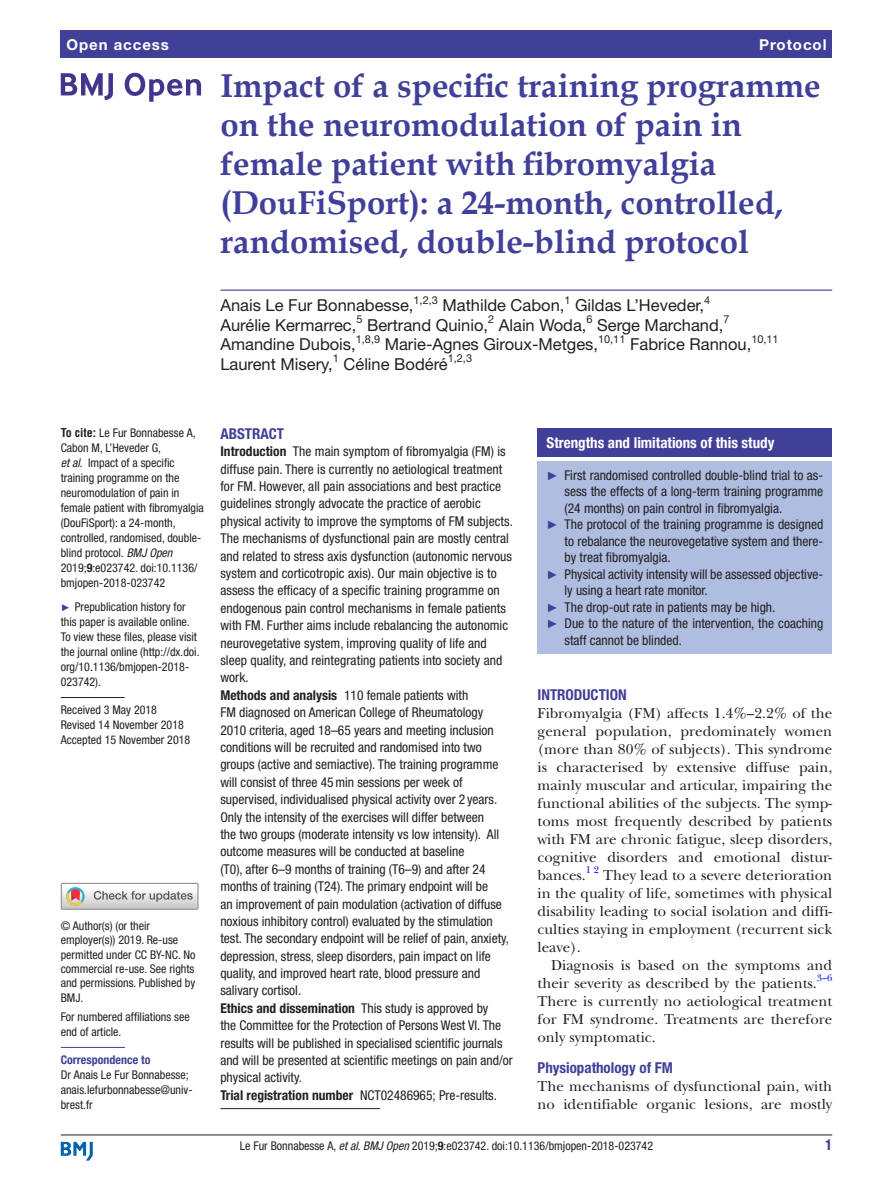
<style>
.page{position:relative;width:893px;height:1191px;background:#fff}
.page>*{position:absolute;margin:0;border:0;box-sizing:border-box;transform-origin:0 0}
.t1{font:700 33px/39px "Book Antiqua";color:#414099}
.t2{font:16.5px "Helvetica Neue LT Std";color:#231f20}
.t3{font:15px/18px "New Baskerville";color:#231f20;text-align:justify}
.t4{font:700 condensed 15px "Helvetica Neue LT Std";color:#414099}
.t5{font:700 condensed 15px "Helvetica Neue LT Std";color:#fff}
.t6{font:700 15px "Helvetica Neue LT Std";letter-spacing:.065em;color:#fff}
.t7{font:condensed 13.5px/17.4px "Helvetica Neue LT Std";color:#231f20}
.t8{font:condensed 12px/15px "Helvetica Neue LT Std";color:#231f20}
.t9{font:700 condensed 12px "Helvetica Neue LT Std";color:#414099}
.t10{font:10.95px "Helvetica Neue LT Std";color:#231f20}
.t11{font:9.9px "New Baskerville";color:#00f}
.s1{font-family:"Helvetica LT Std";font-weight:700}
.s2{font-style:italic}
.s3{font-weight:700}
.s4{font-family:"Arial";font-stretch:normal;font-size:9.75px;color:#414099}
.s5{font-family:"Arial";font-stretch:normal;font-size:12px;color:#414099}
</style>
<div class="page">
<hr style="left:61px;top:1134px;width:771px;height:1px;background:#231f20">
<svg style="left:61px;top:1141px;width:32px;height:19px"></svg>
<div style="left:61px;top:31px;width:771px;height:27px;background:#414099"></div>
<hr style="left:220px;top:289px;width:612px;height:2px;background:#414099">
<hr style="left:61px;top:697px;width:64px;height:1px;background:#231f20">
<hr style="left:61px;top:1047px;width:64px;height:1px;background:#414099">
<svg style="left:61px;top:73px;width:52px;height:27px"></svg>
<svg style="left:125px;top:73px;width:76px;height:29px"></svg>
<div style="left:61px;top:882px;width:138px;height:27px;border:1px solid #969090"></div>
<svg style="left:61px;top:883px;width:137px;height:26px"></svg>
<hr style="left:220px;top:1108px;width:160px;height:1px;background:#231f20">
<div style="left:538px;top:428px;width:294px;height:29px;background:#414099"></div>
<div style="left:538px;top:461px;width:294px;height:192px;background:#afbde1"></div>
<p class="t6" style="left:66px;top:35px;width:104px">Open access</p>
<p class="t6" style="left:759px;top:35px;width:69px">Protocol</p>
<h1 class="t1" style="left:220px;top:66px;width:602px">Impact of a specific training programme on the neuromodulation of pain in female patient with fibromyalgia (DouFiSport): a 24-month, controlled, randomised, double-blind protocol</h1>
<p class="t2" style="left:220px;top:296px;width:195px">Anais Le Fur Bonnabesse,</p>
<p class="t10" style="left:414px;top:293px;width:26px">1,2,3</p>
<p class="t2" style="left:442px;top:296px;width:123px">Mathilde Cabon,</p>
<p class="t10" style="left:564px;top:293px;width:8px">1</p>
<p class="t2" style="left:575px;top:296px;width:130px">Gildas L’Heveder,</p>
<p class="t10" style="left:704px;top:293px;width:8px">4</p>
<p class="t2" style="left:220px;top:315px;width:137px">Aurélie Kermarrec,</p>
<p class="t10" style="left:356px;top:313px;width:8px">5</p>
<p class="t2" style="left:367px;top:315px;width:123px">Bertrand Quinio,</p>
<p class="t10" style="left:488px;top:313px;width:8px">2</p>
<p class="t2" style="left:499px;top:315px;width:89px">Alain Woda,</p>
<p class="t10" style="left:586px;top:313px;width:8px">6</p>
<p class="t2" style="left:597px;top:315px;width:128px">Serge Marchand,</p>
<p class="t10" style="left:723px;top:313px;width:8px">7</p>
<p class="t2" style="left:220px;top:335px;width:137px">Amandine Dubois,</p>
<p class="t10" style="left:356px;top:332px;width:26px">1,8,9</p>
<p class="t2" style="left:385px;top:335px;width:215px">Marie-Agnes Giroux-Metges,</p>
<p class="t10" style="left:598px;top:332px;width:29px">10,11</p>
<p class="t2" style="left:630px;top:335px;width:123px">Fabrice Rannou,</p>
<p class="t10" style="left:751px;top:332px;width:29px">10,11</p>
<p class="t2" style="left:220px;top:354px;width:114px">Laurent Misery,</p>
<p class="t10" style="left:333px;top:352px;width:8px">1</p>
<p class="t2" style="left:344px;top:354px;width:106px">Céline Bodéré</p>
<p class="t10" style="left:448px;top:352px;width:26px">1,2,3</p>
<p class="t8" style="left:61px;top:425px;width:145px"><span class="s1">To cite:</span> Le Fur Bonnabesse A,<br>Cabon M, L’Heveder G,<br><span class="s2">et al</span>. Impact of a specific training programme on the neuromodulation of pain in female patient with fibromyalgia (DouFiSport): a 24-month, controlled, randomised, double&shy;blind protocol. <span class="s2">BMJ Open<br></span>2019;<span class="s3">9</span>:e023742. doi:10.1136/ bmjopen-2018-023742</p>
<p class="t8" style="left:61px;top:599px;width:140px"><span class="s4">►</span> Prepublication history for this paper is available online.<br>To view these files, please visit the journal online (http://dx.doi. org/10.1136/bmjopen-2018-<br>023742).</p>
<p class="t8" style="left:61px;top:702px;width:131px">Received 3 May 2018<br>Revised 14 November 2018<br>Accepted 15 November 2018</p>
<p class="t8" style="left:61px;top:918px;width:136px;line-height:14.4px">© Author(s) (or their employer(s)) 2019. Re-use permitted under CC BY-NC. No commercial re-use. See rights and permissions. Published by<br>BMJ.</p>
<p class="t8" style="left:61px;top:1009px;width:130px">For numbered affiliations see end of article.</p>
<p class="t9" style="left:61px;top:1052px;width:91px">Correspondence to</p>
<p class="t8" style="left:61px;top:1067px;width:133px">Dr Anais Le Fur Bonnabesse; anais.lefurbonnabesse@univ&shy;brest.fr</p>
<p class="t4" style="left:220px;top:424px;width:65px">Abstract</p>
<p class="t7" style="left:220px;top:443px;width:294px"><span class="s3">Introduction</span> The main symptom of fibromyalgia (FM) is diffuse pain. There is currently no aetiological treatment for FM. However, all pain associations and best practice guidelines strongly advocate the practice of aerobic physical activity to improve the symptoms of FM subjects.<br>The mechanisms of dysfunctional pain are mostly central and related to stress axis dysfunction (autonomic nervous system and corticotropic axis). Our main objective is to assess the efficacy of a specific training programme on endogenous pain control mechanisms in female patients with FM. Further aims include rebalancing the autonomic neurovegetative system, improving quality of life and sleep quality, and reintegrating patients into society and work.<br><span class="s3">Methods and analysis</span> 110 female patients with<br>FM diagnosed on American College of Rheumatology<br>2010 criteria, aged 18–65 years and meeting inclusion conditions will be recruited and randomised into two groups (active and semiactive). The training programme will consist of three 45min sessions per week of supervised, individualised physical activity over 2 years.<br>Only the intensity of the exercises will differ between<br>the two groups (moderate intensity vs low intensity). All outcome measures will be conducted at baseline<br>(T0), after 6–9 months of training (T6–9) and after 24 months of training (T24). The primary endpoint will be<br>an improvement of pain modulation (activation of diffuse noxious inhibitory control) evaluated by the stimulation test. The secondary endpoint will be relief of pain, anxiety, depression, stress, sleep disorders, pain impact on life quality, and improved heart rate, blood pressure and salivary cortisol.<br><span class="s3">Ethics and dissemination</span> This study is approved by<br>the Committee for the Protection of Persons West VI. The results will be published in specialised scientific journals and will be presented at scientific meetings on pain and/or physical activity.<br><span class="s3">Trial registration number</span> NCT02486965; Pre-results.</p>
<p class="t5" style="left:547px;top:433px;width:229px">Strengths and limitations of this study</p>
<p class="t7" style="left:547px;top:466px;width:278px"><span class="s5">►</span> First randomised controlled double-blind trial to as-</p>
<p class="t7" style="left:565px;top:482px;width:260px">sess the effects of a long-term training programme</p>
<p class="t7" style="left:565px;top:499px;width:219px">(24 months) on pain control in fibromyalgia.</p>
<p class="t7" style="left:547px;top:515px;width:278px"><span class="s5">►</span> The protocol of the training programme is designed</p>
<p class="t7" style="left:565px;top:532px;width:260px">to rebalance the neurovegetative system and there-</p>
<p class="t7" style="left:565px;top:548px;width:108px">by treat fibromyalgia.</p>
<p class="t7" style="left:547px;top:565px;width:278px"><span class="s5">►</span> Physical activity intensity will be assessed objective-</p>
<p class="t7" style="left:565px;top:581px;width:145px">ly using a heart rate monitor.</p>
<p class="t7" style="left:547px;top:598px;width:230px"><span class="s5">►</span> The drop-out rate in patients may be high.</p>
<p class="t7" style="left:547px;top:614px;width:278px"><span class="s5">►</span> Due to the nature of the intervention, the coaching</p>
<p class="t7" style="left:565px;top:631px;width:119px">staff cannot be blinded.</p>
<p class="t4" style="left:538px;top:685px;width:91px">Introduction</p>
<p class="t3" style="left:538px;top:704px;width:296px">Fibromyalgia (FM) affects 1.4%–2.2% of the general population, predominately women (more than 80% of subjects). This syndrome is characterised by extensive diffuse pain, mainly muscular and articular, impairing the functional abilities of the subjects. The symp&shy;toms most frequently described by patients with FM are chronic fatigue, sleep disorders, cognitive disorders and emotional distur&shy;bances.</p>
<p class="t11" style="left:586px;top:864px;width:15px">1 2</p>
<p class="t3" style="left:538px;top:866px;width:296px;text-indent:66px">They lead to a severe deterioration in the quality of life, sometimes with physical disability leading to social isolation and diffi&shy;culties staying in employment (recurrent sick leave).</p>
<p class="t3" style="left:538px;top:956px;width:296px;text-indent:14px">Diagnosis is based on the symptoms and their severity as described by the patients.</p>
<p class="t11" style="left:817px;top:972px;width:17px">3–6</p>
<p class="t3" style="left:538px;top:992px;width:296px">There is currently no aetiological treatment for FM syndrome. Treatments are therefore only symptomatic.</p>
<p class="t4" style="left:538px;top:1059px;width:137px">Physiopathology of FM</p>
<p class="t3" style="left:538px;top:1077px;width:296px">The mechanisms of dysfunctional pain, with no identifiable organic lesions, are mostly</p>
<p class="t8" style="left:240px;top:1137px;width:415px">Le Fur Bonnabesse A, <span class="s2">et al</span>. <span class="s2">BMJ Open</span> 2019;<span class="s3">9</span>:e023742. doi:10.1136/bmjopen-2018-023742</p>
<p class="t4" style="left:825px;top:1135px;width:9px">1</p>
</div>
